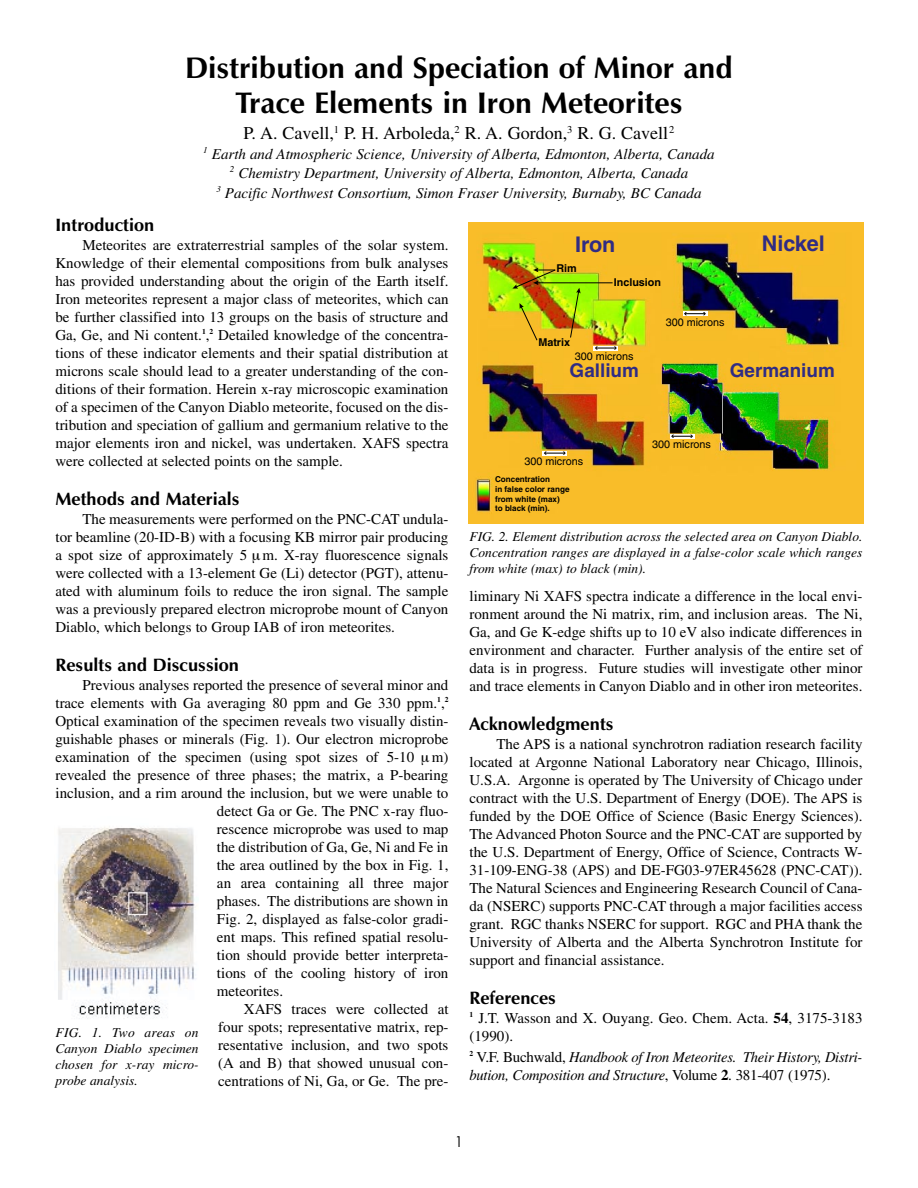
<style>
.page{position:relative;width:918px;height:1188px;background:#fff}
.page>*{position:absolute;margin:0;border:0;box-sizing:border-box;transform-origin:0 0}
.t1{font:700 30px/34.5px "Zapf Humanist 601 BT";color:#000;text-align:center}
.t2{font:700 21.6px "Helvetica";color:#302c84}
.t3{font:700 18.9px "Helvetica";color:#302c84}
.t4{font:700 18px "Zapf Humanist 601 BT";color:#000}
.t5{font:18px "Times";color:#000}
.t6{font:15px/18px "Times";color:#000;text-align:justify}
.t7{font:italic 15px/19.5px "Times";color:#000}
.t8{font:15px "Century Gothic";color:#000}
.t9{font:italic 13.5px/16.2px "Times";color:#000;text-align:justify}
.t10{font:10.8px "Helvetica";color:#000}
.t11{font:700 10.8px "Helvetica";color:#000}
.t12{font:700 8.1px/9.8px "Helvetica";color:#000}
.s1{font-weight:700}
.s2{font-style:normal}
.s3{font-weight:700;font-style:normal}
</style>
<div class="page">
<img style="left:58px;top:827px;width:138px;height:192px">
<img style="left:468px;top:223px;width:395px;height:301px">
<div style="left:683px;top:311px;width:24px;height:5px;background:#fff"></div>
<svg style="left:684px;top:312px;width:22px;height:3px"></svg>
<hr style="left:594px;top:346px;width:24px;height:4px;background:#fff">
<svg style="left:595px;top:346px;width:22px;height:4px"></svg>
<hr style="left:670px;top:434px;width:24px;height:4px;background:#fff">
<svg style="left:671px;top:435px;width:22px;height:3px"></svg>
<hr style="left:543px;top:451px;width:24px;height:4px;background:#fff">
<svg style="left:544px;top:452px;width:22px;height:3px"></svg>
<hr style="left:537px;top:282px;width:76px;height:1px;background:#000">
<svg style="left:512px;top:268px;width:44px;height:21px"></svg>
<svg style="left:570px;top:288px;width:11px;height:50px"></svg>
<svg style="left:520px;top:303px;width:18px;height:38px"></svg>
<h1 class="t1" style="left:185px;top:57px;width:549px">Distribution and Speciation of Minor and<br>Trace Elements in Iron Meteorites</h1>
<p class="t5" style="left:244px;top:127px;width:432px">P. A. Cavell,<sup>1</sup> P. H. Arboleda,<sup>2</sup> R. A. Gordon,<sup>3</sup> R. G. Cavell<sup>2</sup></p>
<p class="t7" style="left:203px;top:145px;width:513px;text-align:center"><sup>1</sup> Earth and Atmospheric Science, University of Alberta, Edmonton, Alberta, Canada<br><sup>2</sup> Chemistry Department, University of Alberta, Edmonton, Alberta, Canada<br><sup>3</sup> Pacific Northwest Consortium, Simon Fraser University, Burnaby, BC Canada</p>
<p class="t4" style="left:56px;top:218px;width:100px">Introduction</p>
<p class="t6" style="left:55px;top:237px;width:395px;text-indent:27px">Meteorites are extraterrestrial samples of the solar system.<br>Knowledge of their elemental compositions from bulk analyses has provided understanding about the origin of the Earth itself.<br>Iron meteorites represent a major class of meteorites, which can be further classified into 13 groups on the basis of structure and Ga, Ge, and Ni content.<sup>1</sup>,<sup>2</sup> Detailed knowledge of the concentra&shy;tions of these indicator elements and their spatial distribution at microns scale should lead to a greater understanding of the con&shy;ditions of their formation. Herein x-ray microscopic examination of a specimen of the Canyon Diablo meteorite, focused on the dis&shy;tribution and speciation of gallium and germanium relative to the major elements iron and nickel, was undertaken. XAFS spectra were collected at selected points on the sample.</p>
<p class="t4" style="left:56px;top:492px;width:186px">Methods and Materials</p>
<p class="t6" style="left:55px;top:511px;width:395px;text-indent:27px">The measurements were performed on the PNC-CAT undula&shy;tor beamline (20-ID-B) with a focusing KB mirror pair producing a spot size of approximately 5 m. X-ray fluorescence signals were collected with a 13-element Ge (Li) detector (PGT), attenu&shy;ated with aluminum foils to reduce the iron signal. The sample was a previously prepared electron microprobe mount of Canyon Diablo, which belongs to Group IAB of iron meteorites.</p>
<p class="t4" style="left:56px;top:659px;width:185px">Results and Discussion</p>
<p class="t6" style="left:82px;top:677px;width:367px">Previous analyses reported the presence of several minor and</p>
<p class="t6" style="left:56px;top:695px;width:395px">trace elements with Ga averaging 80 ppm and Ge 330 ppm.<sup>1</sup>,<sup>2</sup></p>
<p class="t6" style="left:56px;top:713px;width:394px">Optical examination of the specimen reveals two visually distin-</p>
<p class="t6" style="left:56px;top:731px;width:394px">guishable phases or minerals (Fig. 1). Our electron microprobe</p>
<p class="t6" style="left:56px;top:750px;width:395px">examination of the specimen (using spot sizes of 5-10 m)</p>
<p class="t6" style="left:56px;top:767px;width:394px">revealed the presence of three phases; the matrix, a P-bearing</p>
<p class="t6" style="left:56px;top:785px;width:394px">inclusion, and a rim around the inclusion, but we were unable to</p>
<p class="t6" style="left:217px;top:803px;width:233px">detect Ga or Ge. The PNC x-ray fluo-</p>
<p class="t6" style="left:217px;top:821px;width:233px">rescence microprobe was used to map</p>
<p class="t6" style="left:217px;top:839px;width:233px">the distribution of Ga, Ge, Ni and Fe in</p>
<p class="t6" style="left:217px;top:857px;width:233px">the area outlined by the box in Fig. 1,</p>
<p class="t6" style="left:217px;top:875px;width:233px">an area containing all three major</p>
<p class="t6" style="left:217px;top:893px;width:233px">phases. The distributions are shown in</p>
<p class="t6" style="left:217px;top:911px;width:233px">Fig. 2, displayed as false-color gradi-</p>
<p class="t6" style="left:217px;top:929px;width:233px">ent maps. This refined spatial resolu-</p>
<p class="t6" style="left:217px;top:947px;width:233px">tion should provide better interpreta-</p>
<p class="t6" style="left:217px;top:965px;width:233px">tions of the cooling history of iron</p>
<p class="t6" style="left:217px;top:983px;width:68px">meteorites.</p>
<p class="t6" style="left:244px;top:1001px;width:206px">XAFS traces were collected at</p>
<p class="t6" style="left:218px;top:1019px;width:232px">four spots; representative matrix, rep-</p>
<p class="t6" style="left:218px;top:1037px;width:232px">resentative inclusion, and two spots</p>
<p class="t6" style="left:218px;top:1055px;width:232px">(A and B) that showed unusual con-</p>
<p class="t6" style="left:218px;top:1073px;width:232px">centrations of Ni, Ga, or Ge. The pre-</p>
<p class="t9" style="left:56px;top:1025px;width:145px">FIG. 1. Two areas on Canyon Diablo specimen chosen for x-ray micro&shy;probe analysis.</p>
<h2 class="t2" style="left:575px;top:236px;width:42px">Iron</h2>
<h2 class="t2" style="left:762px;top:236px;width:65px">Nickel</h2>
<p class="t11" style="left:556px;top:264px;width:22px">Rim</p>
<p class="t11" style="left:538px;top:338px;width:33px">Matrix</p>
<p class="t11" style="left:614px;top:278px;width:49px">Inclusion</p>
<p class="t10" style="left:666px;top:318px;width:60px">300 microns</p>
<p class="t10" style="left:575px;top:352px;width:60px">300 microns</p>
<p class="t3" style="left:570px;top:363px;width:71px">Gallium</p>
<p class="t3" style="left:730px;top:363px;width:107px">Germanium</p>
<p class="t10" style="left:524px;top:457px;width:60px">300 microns</p>
<p class="t10" style="left:652px;top:440px;width:60px">300 microns</p>
<p class="t12" style="left:495px;top:475px;width:76px">Concentration<br>in false color range from white (max)<br>to black (min).</p>
<p class="t9" style="left:470px;top:530px;width:394px">FIG. 2. Element distribution across the selected area on Canyon Diablo.<br>Concentration ranges are displayed in a false-color scale which ranges from white (max) to black (min).</p>
<p class="t6" style="left:470px;top:588px;width:394px">liminary Ni XAFS spectra indicate a difference in the local envi&shy;ronment around the Ni matrix, rim, and inclusion areas. The Ni, Ga, and Ge K-edge shifts up to 10 eV also indicate differences in environment and character. Further analysis of the entire set of data is in progress. Future studies will investigate other minor and trace elements in Canyon Diablo and in other iron meteorites.</p>
<p class="t4" style="left:470px;top:718px;width:146px">Acknowledgments</p>
<p class="t6" style="left:470px;top:736px;width:395px;text-indent:27px">The APS is a national synchrotron radiation research facility located at Argonne National Laboratory near Chicago, Illinois, U.S.A. Argonne is operated by The University of Chicago under contract with the U.S. Department of Energy (DOE). The APS is funded by the DOE Office of Science (Basic Energy Sciences).<br>The Advanced Photon Source and the PNC-CAT are supported by the U.S. Department of Energy, Office of Science, Contracts W-31-109-ENG-38 (APS) and DE-FG03-97ER45628 (PNC-CAT)).<br>The Natural Sciences and Engineering Research Council of Cana&shy;da (NSERC) supports PNC-CAT through a major facilities access grant. RGC thanks NSERC for support. RGC and PHA thank the University of Alberta and the Alberta Synchrotron Institute for support and financial assistance.</p>
<p class="t4" style="left:470px;top:992px;width:88px">References</p>
<p class="t6" style="left:470px;top:1011px;width:395px"><sup>1</sup> J.T. Wasson and X. Ouyang. Geo. Chem. Acta. <span class="s1">54</span>, 3175-3183 (1990).</p>
<p class="t7" style="left:470px;top:1049px;width:394px;line-height:18px"><sup>2</sup> <span class="s2">V.F. Buchwald,</span> Handbook of Iron Meteorites. Their History, Distri&shy;bution, Composition and Structure<span class="s2">, Volume</span> <span class="s3">2</span><span class="s2">. 381-407 (1975).</span></p>
<p class="t8" style="left:455px;top:1136px;width:10px">1</p>
</div>
